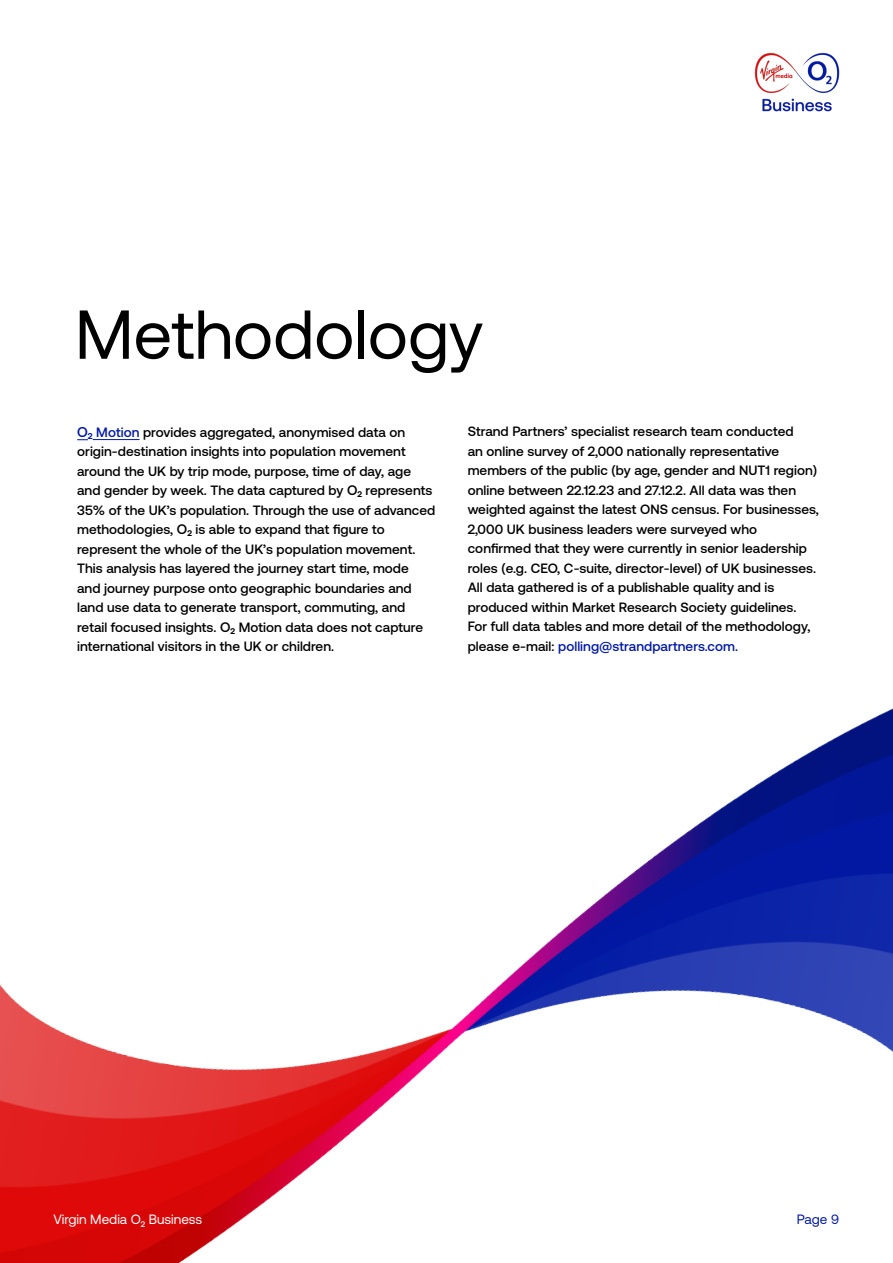
<style>
.page{position:relative;width:893px;height:1263px;background:#fff}
.page>*{position:absolute;margin:0;border:0;box-sizing:border-box;transform-origin:0 0}
.t1{font:69px "Aeonik Pro";color:#000}
.t2{font:500 13.5px/19.5px "Aeonik Pro";letter-spacing:.005em;color:#000}
.t3{font:13.5px "Aeonik Pro";color:#fff}
.t4{font:13.5px "Aeonik Pro";color:#0019a5}
.s1{font-size:14.25px;color:#0019a5}
.s2{color:#0019a5}
.s3{font-size:13.8px}
</style>
<div class="page">
<img style="left:754px;top:52px;width:86px;height:60px">
<img style="left:0;top:439px;width:893px;height:824px">
<hr style="left:93px;top:439px;width:47px;height:1px;background:#0019a5">
<p class="t1" style="left:75px;top:297px;width:409px">Methodology</p>
<p class="t2" style="left:77px;top:422px;width:360px"><span class="s1">O</span><sub>2</sub> <span class="s2">Motion</span> provides aggregated, anonymised data on origin-destination insights into population movement around the UK by trip mode, purpose, time of day, age and gender by week. The data captured by <span class="s3">O</span><sub>2</sub> represents 35% of the UK’s population. Through the use of advanced methodologies, <span class="s3">O</span><sub>2</sub> is able to expand that figure to represent the whole of the UK’s population movement.<br>This analysis has layered the journey start time, mode and journey purpose onto geographic boundaries and land use data to generate transport, commuting, and retail focused insights. <span class="s3">O</span><sub>2</sub> Motion data does not capture international visitors in the UK or children.</p>
<p class="t2" style="left:468px;top:422px;width:353px">Strand Partners’ specialist research team conducted<br>an online survey of 2,000 nationally representative members of the public (by age, gender and NUT1 region) online between 22.12.23 and 27.12.2. All data was then weighted against the latest ONS census. For businesses, 2,000 UK business leaders were surveyed who confirmed that they were currently in senior leadership roles (e.g. CEO, C-suite, director-level) of UK businesses.<br>All data gathered is of a publishable quality and is produced within Market Research Society guidelines.<br>For full data tables and more detail of the methodology, please e-mail: <span class="s2">polling@strandpartners.com.</span></p>
<p class="t3" style="left:53px;top:1212px;width:150px">Virgin Media O<sub>2</sub> Business</p>
<p class="t4" style="left:797px;top:1212px;width:44px">Page 9</p>
</div>
